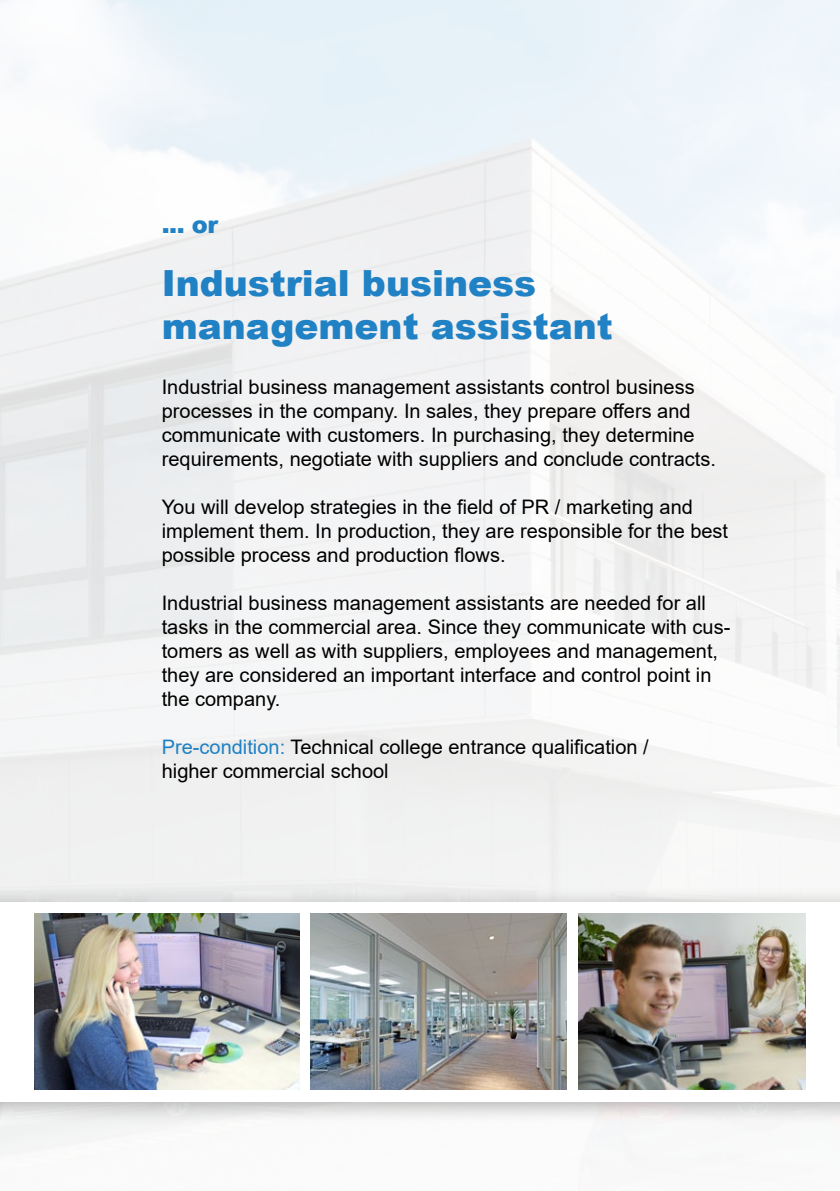
<style>
.page{position:relative;width:840px;height:1191px;background:#fff}
.page>*{position:absolute;margin:0;border:0;box-sizing:border-box;transform-origin:0 0}
.t1{font:900 36px/43.2px "Arial";color:#2081c4}
.t2{font:900 24px "Arial";color:#2081c4}
.t3{font:20px/24px "Arial";color:#000}
.s1{color:#2081c4}
</style>
<div class="page">
<div style="left:0;top:887px;width:839px;height:237px;background:#000;opacity:.3"></div>
<div style="left:0;top:902px;width:839px;height:199px;background:#fff"></div>
<img style="left:310px;top:913px;width:256px;height:176px">
<img style="left:34px;top:913px;width:265px;height:176px">
<img style="left:578px;top:913px;width:227px;height:176px">
<p class="t2" style="left:162px;top:207px;width:58px">... or</p>
<h1 class="t1" style="left:162px;top:260px;width:452px">Industrial business management assistant</h1>
<p class="t3" style="left:162px;top:374px;width:555px">Industrial business management assistants control business processes in the company. In sales, they prepare offers and communicate with customers. In purchasing, they determine requirements, negotiate with suppliers and conclude contracts.</p>
<p class="t3" style="left:162px;top:494px;width:567px">You will develop strategies in the field of PR / marketing and implement them. In production, they are responsible for the best possible process and production flows.</p>
<p class="t3" style="left:162px;top:590px;width:569px">Industrial business management assistants are needed for all tasks in the commercial area. Since they communicate with cus&shy;tomers as well as with suppliers, employees and management, they are considered an important interface and control point in the company.</p>
<p class="t3" style="left:162px;top:734px;width:488px"><span class="s1">Pre-condition:</span> Technical college entrance qualification / higher commercial school</p>
</div>
